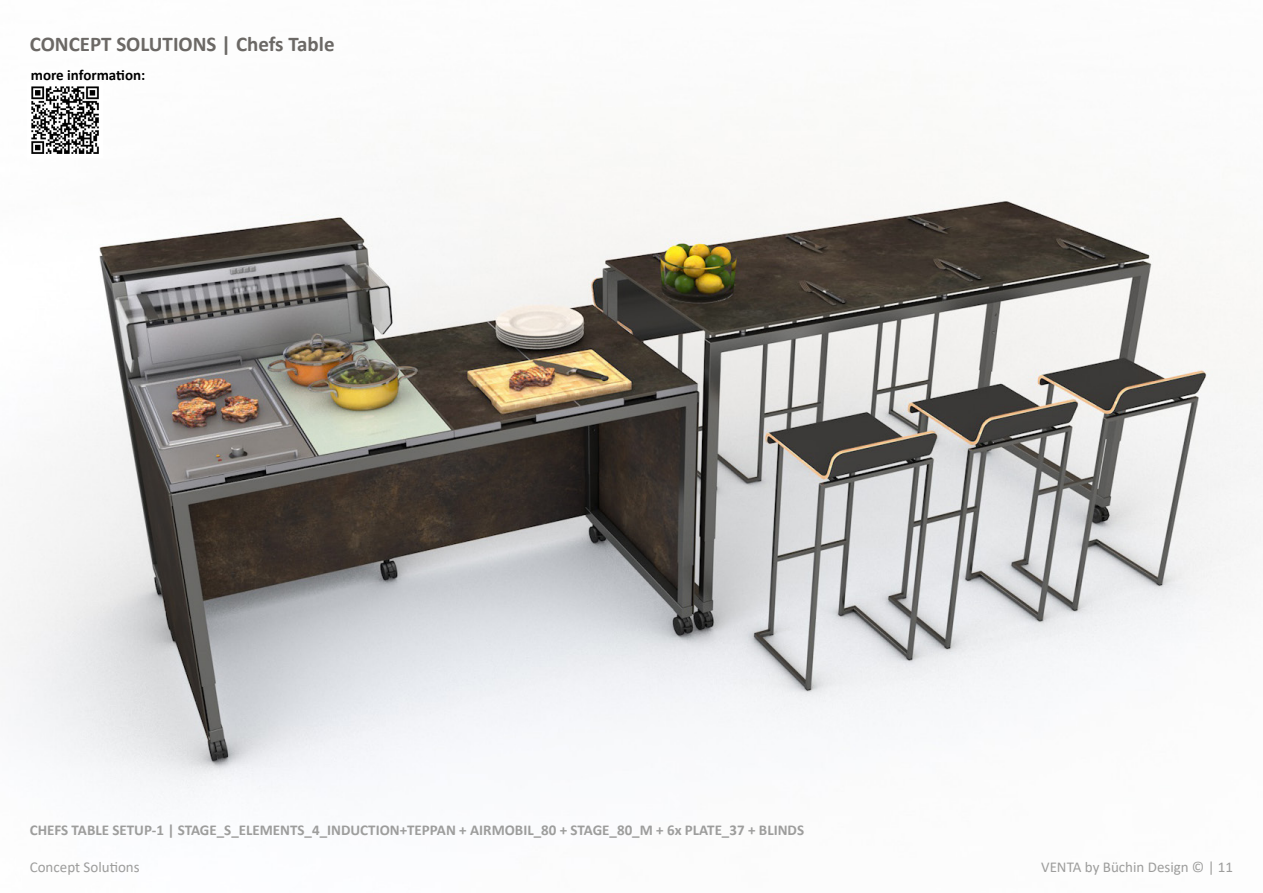
<style>
.page{position:relative;width:1263px;height:893px;background:#fff}
.page>*{position:absolute;margin:0;border:0;box-sizing:border-box;transform-origin:0 0}
.t1{font:700 21px "Calibri";color:#6b6865}
.t2{font:700 15px "Calibri";color:#9d9d9c}
.t3{font:15px "Calibri";color:#9d9d9c}
.t4{font:700 15px "Calibri";color:#000}
</style>
<div class="page">
<img style="left:3px;top:183px;width:1260px;height:611px">
<img style="left:31px;top:86px;width:68px;height:68px">
<h1 class="t1" style="left:30px;top:29px;width:306px">CONCEPT SOLUTIONS | Chefs Table</h1>
<p class="t4" style="left:31px;top:64px;width:116px">more information:</p>
<p class="t2" style="left:30px;top:819px;width:776px">CHEFS TABLE SETUP-1 | STAGE_S_ELEMENTS_4_INDUCTION+TEPPAN + AIRMOBIL_80 + STAGE_80_M + 6x PLATE_37 + BLINDS</p>
<p class="t3" style="left:30px;top:856px;width:111px">Concept Solutions</p>
<p class="t3" style="left:1041px;top:856px;width:194px">VENTA by Büchin Design © | 11</p>
</div>
